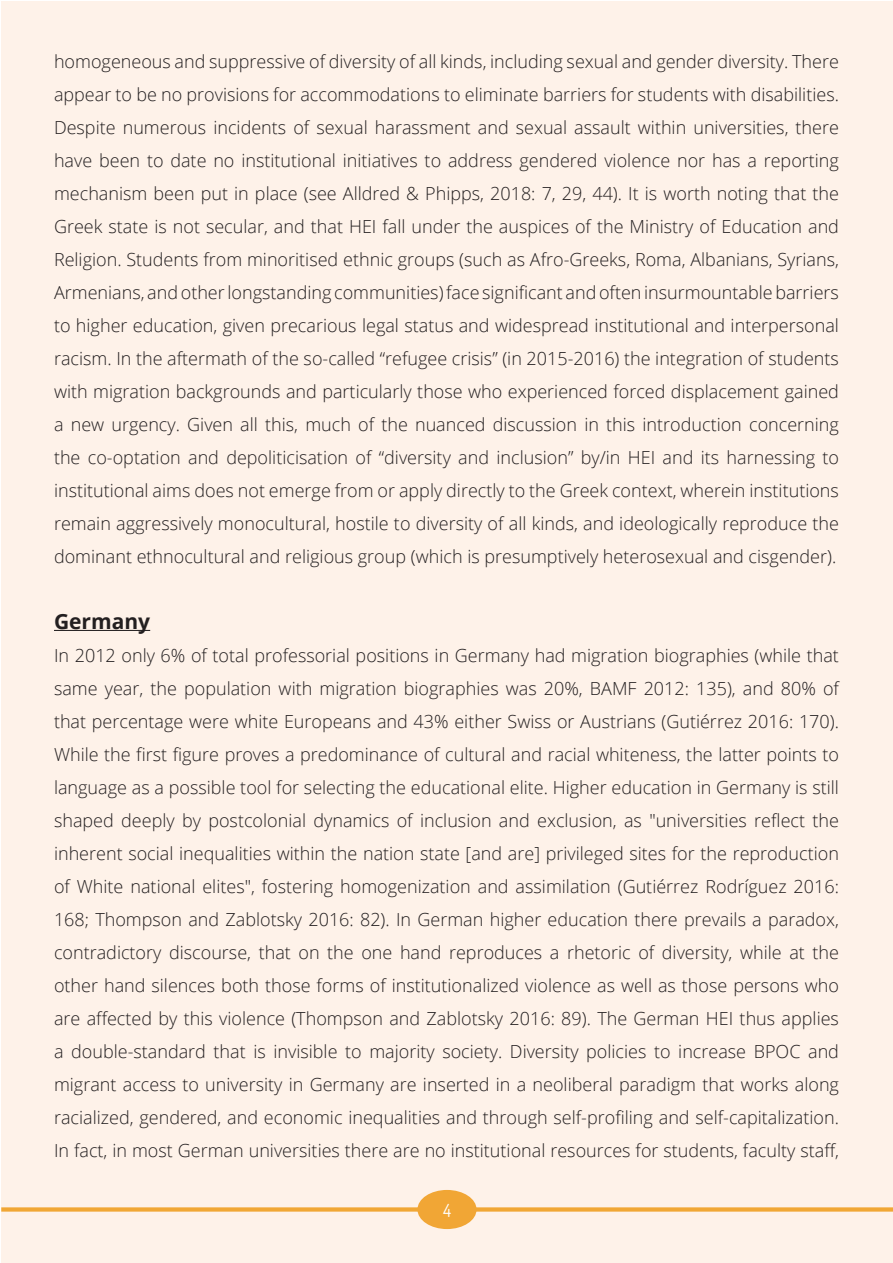
<style>
.page{position:relative;width:893px;height:1263px;background:#fff}
.page>*{position:absolute;margin:0;border:0;box-sizing:border-box;transform-origin:0 0}
.t1{font:700 21px "Open Sans";color:#231f20}
.t2{font:300 18px/33px "Open Sans";color:#231f20;text-align:justify}
.t3{font:18px "Aka Acid Dosis";color:#fff}
</style>
<div class="page">
<div style="left:1px;top:1px;width:892px;height:1262px;background:#fef2e9"></div>
<svg style="left:1px;top:1207px;width:892px;height:4px;fill:#f1a735"></svg>
<div style="left:417px;top:1190px;width:60px;height:39px;background:#f1a635;border-radius:50%"></div>
<hr style="left:54px;top:630px;width:96px;height:1px;background:#231f20">
<p class="t2" style="left:54px;top:44px;width:786px">homogeneous and suppressive of diversity of all kinds, including sexual and gender diversity. There appear to be no provisions for accommodations to eliminate barriers for students with disabilities.<br>Despite numerous incidents of sexual harassment and sexual assault within universities, there have been to date no institutional initiatives to address gendered violence nor has a reporting mechanism been put in place (see Alldred &amp; Phipps, 2018: 7, 29, 44). It is worth noting that the Greek state is not secular, and that HEI fall under the auspices of the Ministry of Education and Religion. Students from minoritised ethnic groups (such as Afro-Greeks, Roma, Albanians, Syrians, Armenians, and other longstanding communities) face significant and often insurmountable barriers to higher education, given precarious legal status and widespread institutional and interpersonal racism. In the aftermath of the so-called “refugee crisis” (in 2015-2016) the integration of students with migration backgrounds and particularly those who experienced forced displacement gained a new urgency. Given all this, much of the nuanced discussion in this introduction concerning the co-optation and depoliticisation of “diversity and inclusion” by/in HEI and its harnessing to institutional aims does not emerge from or apply directly to the Greek context, wherein institutions remain aggressively monocultural, hostile to diversity of all kinds, and ideologically reproduce the dominant ethnocultural and religious group (which is presumptively heterosexual and cisgender).</p>
<p class="t1" style="left:54px;top:606px;width:98px">Germany</p>
<p class="t2" style="left:54px;top:638px;width:786px">In 2012 only 6% of total professorial positions in Germany had migration biographies (while that same year, the population with migration biographies was 20%, BAMF 2012: 135), and 80% of that percentage were white Europeans and 43% either Swiss or Austrians (Gutiérrez 2016: 170).<br>While the first figure proves a predominance of cultural and racial whiteness, the latter points to language as a possible tool for selecting the educational elite. Higher education in Germany is still shaped deeply by postcolonial dynamics of inclusion and exclusion, as "universities reflect the inherent social inequalities within the nation state [and are] privileged sites for the reproduction of White national elites", fostering homogenization and assimilation (Gutiérrez Rodríguez 2016:<br>168; Thompson and Zablotsky 2016: 82). In German higher education there prevails a paradox, contradictory discourse, that on the one hand reproduces a rhetoric of diversity, while at the other hand silences both those forms of institutionalized violence as well as those persons who are affected by this violence (Thompson and Zablotsky 2016: 89). The German HEI thus applies a double-standard that is invisible to majority society. Diversity policies to increase BPOC and migrant access to university in Germany are inserted in a neoliberal paradigm that works along racialized, gendered, and economic inequalities and through self-profiling and self-capitalization.<br>In fact, in most German universities there are no institutional resources for students, faculty staff,</p>
<p class="t3" style="left:443px;top:1198px;width:9px">4</p>
</div>
